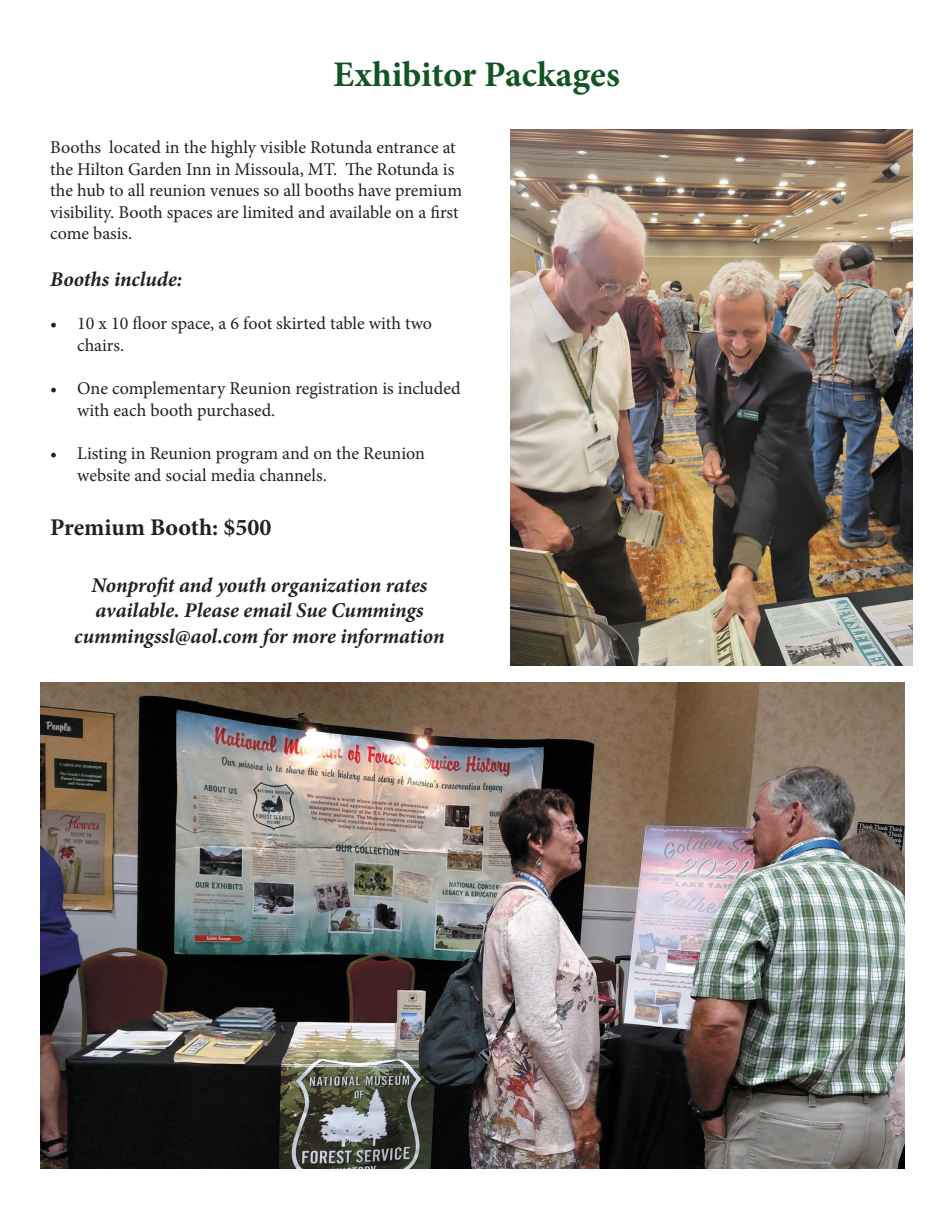
<style>
.page{position:relative;width:945px;height:1215px;background:#fff}
.page>*{position:absolute;margin:0;border:0;box-sizing:border-box;transform-origin:0 0}
.t1{font:700 36px "Minion Pro";color:#135423}
.t2{font:700 24px "Minion Pro";color:#222121}
.t3{font:italic 700 21px/25.2px "Minion Pro";letter-spacing:-.005em;color:#222121;text-align:center}
.t4{font:18px/21.6px "Minion Pro";color:#222121}
</style>
<div class="page">
<img style="left:510px;top:129px;width:402px;height:536px">
<img style="left:40px;top:682px;width:864px;height:486px">
<p class="t1" style="left:333px;top:49px;width:288px">Exhibitor Packages</p>
<p class="t4" style="left:50px;top:136px;width:413px">Booths located in the highly visible Rotunda entrance at the Hilton Garden Inn in Missoula, MT. The Rotunda is the hub to all reunion venues so all booths have premium visibility. Booth spaces are limited and available on a first come basis.</p>
<p class="t3" style="left:50px;top:266px;width:134px">Booths include:</p>
<p class="t4" style="left:77px;top:313px;width:356px;text-indent:-27px">• 10 x 10 floor space, a 6 foot skirted table with two chairs.</p>
<p class="t4" style="left:77px;top:378px;width:385px;text-indent:-27px">• One complementary Reunion registration is included with each booth purchased.</p>
<p class="t4" style="left:77px;top:442px;width:349px;text-indent:-27px">• Listing in Reunion program and on the Reunion website and social media channels.</p>
<p class="t2" style="left:50px;top:510px;width:223px">Premium Booth: $500</p>
<p class="t3" style="left:74px;top:572px;width:372px">Nonprofit and youth organization rates available. Please email Sue Cummings cummingssl@aol.com for more information</p>
</div>
